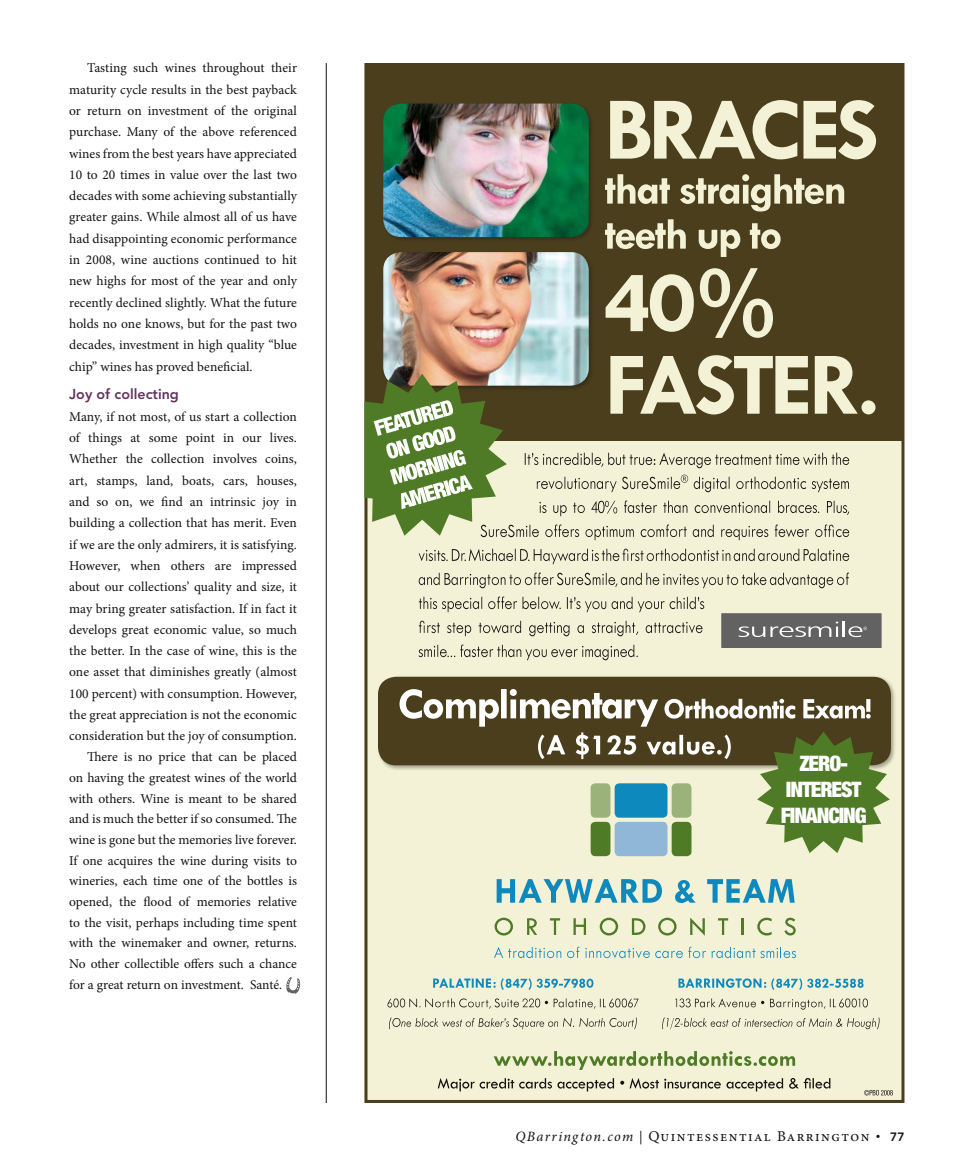
<style>
.page{position:relative;width:972px;height:1175px;background:#fff}
.page>*{position:absolute;margin:0;border:0;box-sizing:border-box;transform-origin:0 0}
.t1{font:900 condensed 21.3px/25.7px "Helvetica Neue";letter-spacing:-.05em;color:#fff;text-align:center}
.t2{font:15px "Minion Pro";letter-spacing:.1em;color:#121212}
.t3{font:800 14.25px "Avenir LT Std";color:#633460}
.t4{font:13.5px/21.3px "Minion Pro";color:#121212;text-align:justify}
.s1{font-style:italic;font-size:14.25px}
.s2{font-size:13.5px}
.s3{font-size:12px}
.s4{font-family:"Avenir LT Std";font-weight:800;font-size:12px}
</style>
<div class="page">
<svg style="left:286px;top:977px;width:15px;height:16px"></svg>
<hr style="left:326px;top:63px;width:1px;height:1040px;background:#121212">
<div style="left:364px;top:63px;width:540px;height:1039px;background:#f3f2d6"></div>
<div style="left:365px;top:64px;width:539px;height:377px;background:#4a3e1d"></div>
<svg style="left:662px;top:1017px;width:218px;height:12px"></svg>
<svg style="left:675px;top:998px;width:193px;height:11px"></svg>
<svg style="left:679px;top:978px;width:185px;height:12px"></svg>
<svg style="left:389px;top:1017px;width:248px;height:12px"></svg>
<svg style="left:387px;top:998px;width:252px;height:10px"></svg>
<svg style="left:433px;top:978px;width:160px;height:12px"></svg>
<svg style="left:494px;top:1051px;width:301px;height:19px"></svg>
<div style="left:615px;top:821px;width:52px;height:35px;background:#90b7d8;border-radius:5px"></div>
<div style="left:591px;top:821px;width:19px;height:35px;background:#4f7b27;border-radius:5px"></div>
<div style="left:672px;top:821px;width:19px;height:35px;background:#4f7b27;border-radius:5px"></div>
<svg style="left:494px;top:947px;width:67px;height:11px"></svg>
<svg style="left:567px;top:946px;width:12px;height:12px"></svg>
<svg style="left:585px;top:946px;width:121px;height:12px"></svg>
<svg style="left:712px;top:947px;width:84px;height:11px"></svg>
<svg style="left:497px;top:879px;width:165px;height:23px"></svg>
<svg style="left:675px;top:880px;width:21px;height:23px"></svg>
<svg style="left:707px;top:879px;width:88px;height:23px"></svg>
<svg style="left:495px;top:917px;width:18px;height:18px"></svg>
<svg style="left:527px;top:918px;width:10px;height:17px"></svg>
<svg style="left:550px;top:918px;width:10px;height:17px"></svg>
<svg style="left:574px;top:918px;width:12px;height:17px"></svg>
<svg style="left:600px;top:917px;width:18px;height:18px"></svg>
<svg style="left:632px;top:918px;width:13px;height:17px"></svg>
<svg style="left:658px;top:917px;width:19px;height:18px"></svg>
<svg style="left:690px;top:917px;width:15px;height:18px"></svg>
<svg style="left:718px;top:918px;width:10px;height:17px"></svg>
<hr style="left:741px;top:918px;width:3px;height:17px;background:#4f7b27">
<svg style="left:757px;top:917px;width:15px;height:18px"></svg>
<svg style="left:784px;top:917px;width:12px;height:18px"></svg>
<svg style="left:606px;top:268px;width:167px;height:70px"></svg>
<svg style="left:605px;top:219px;width:176px;height:38px"></svg>
<svg style="left:605px;top:174px;width:239px;height:37px"></svg>
<svg style="left:610px;top:100px;width:266px;height:59px"></svg>
<div style="left:377px;top:675px;width:520px;height:96px;background:#121212;opacity:.35"></div>
<div style="left:378px;top:676px;width:513px;height:89px;background:#4a3e1d;border-radius:18px"></div>
<svg style="left:438px;top:1078px;width:392px;height:13px"></svg>
<svg style="left:864px;top:1089px;width:29px;height:6px"></svg>
<div style="left:364px;top:63px;width:540px;height:1039px;border:3px solid #4a3e1d"></div>
<svg style="left:419px;top:644px;width:219px;height:16px"></svg>
<svg style="left:419px;top:620px;width:284px;height:16px"></svg>
<svg style="left:419px;top:596px;width:285px;height:16px"></svg>
<svg style="left:419px;top:572px;width:430px;height:16px"></svg>
<svg style="left:419px;top:548px;width:430px;height:16px"></svg>
<svg style="left:400px;top:689px;width:490px;height:164px"></svg>
<div style="left:722px;top:613px;width:159px;height:34px;border:1px solid #626262"></div>
<div style="left:722px;top:614px;width:159px;height:33px;background:#626262"></div>
<svg style="left:739px;top:621px;width:128px;height:16px"></svg>
<div style="left:382px;top:251px;width:212px;height:140px;background:#42381b"></div>
<img style="left:383px;top:252px;width:206px;height:103px">
<div style="left:382px;top:102px;width:212px;height:141px;background:#121212;opacity:.35"></div>
<img style="left:383px;top:104px;width:206px;height:133px">
<svg style="left:365px;top:355px;width:511px;height:185px"></svg>
<p class="t4" style="left:69px;top:57px;width:229px;text-indent:18px">Tasting such wines throughout their maturity cycle results in the best payback or return on investment of the original purchase. Many of the above referenced wines from the best years have appreciated 10 to 20 times in value over the last two decades with some achieving substantially greater gains. While almost all of us have had disappointing economic performance in 2008, wine auctions continued to hit new highs for most of the year and only recently declined slightly. What the future holds no one knows, but for the past two decades, investment in high quality “blue chip” wines has proved beneficial.</p>
<p class="t3" style="left:69px;top:386px;width:111px">Joy of collecting</p>
<p class="t4" style="left:69px;top:406px;width:229px">Many, if not most, of us start a collection</p>
<p class="t4" style="left:69px;top:427px;width:229px">of things at some point in our lives.</p>
<p class="t4" style="left:69px;top:448px;width:229px">Whether the collection involves coins,</p>
<p class="t4" style="left:69px;top:470px;width:229px">art, stamps, land, boats, cars, houses,</p>
<p class="t4" style="left:69px;top:491px;width:229px">and so on, we find an intrinsic joy in</p>
<p class="t4" style="left:69px;top:512px;width:229px">building a collection that has merit. Even</p>
<p class="t4" style="left:69px;top:533px;width:229px">if we are the only admirers, it is satisfying.</p>
<p class="t4" style="left:69px;top:555px;width:229px">However, when others are impressed</p>
<p class="t4" style="left:69px;top:576px;width:229px">about our collections’ quality and size, it</p>
<p class="t4" style="left:69px;top:597px;width:229px">may bring greater satisfaction. If in fact it</p>
<p class="t4" style="left:69px;top:619px;width:229px">develops great economic value, so much</p>
<p class="t4" style="left:69px;top:640px;width:229px">the better. In the case of wine, this is the</p>
<p class="t4" style="left:69px;top:661px;width:229px">one asset that diminishes greatly (almost</p>
<p class="t4" style="left:69px;top:683px;width:229px">100 percent) with consumption. However,</p>
<p class="t4" style="left:69px;top:704px;width:229px">the great appreciation is not the economic</p>
<p class="t4" style="left:69px;top:725px;width:229px">consideration but the joy of consumption.</p>
<p class="t4" style="left:87px;top:746px;width:211px">There is no price that can be placed</p>
<p class="t4" style="left:69px;top:767px;width:229px">on having the greatest wines of the world</p>
<p class="t4" style="left:69px;top:787px;width:229px">with others. Wine is meant to be shared</p>
<p class="t4" style="left:69px;top:808px;width:229px">and is much the better if so consumed. The</p>
<p class="t4" style="left:69px;top:829px;width:229px">wine is gone but the memories live forever.</p>
<p class="t4" style="left:69px;top:849px;width:229px">If one acquires the wine during visits to</p>
<p class="t4" style="left:69px;top:870px;width:229px">wineries, each time one of the bottles is</p>
<p class="t4" style="left:69px;top:891px;width:229px">opened, the flood of memories relative</p>
<p class="t4" style="left:69px;top:911px;width:229px">to the visit, perhaps including time spent</p>
<p class="t4" style="left:69px;top:932px;width:229px">with the winemaker and owner, returns.</p>
<p class="t4" style="left:69px;top:953px;width:229px">No other collectible offers such a chance</p>
<p class="t4" style="left:69px;top:974px;width:214px">for a great return on investment. Santé.</p>
<h1 class="t1" style="left:781px;top:750px;width:88px">ZERO-<br>INTEREST<br>FINANCING</h1>
<p class="t2" style="left:516px;top:1125px;width:390px"><span class="s1">QBarrington.com</span> <span class="s2">|</span> Quintessential Barrington <span class="s3">•</span> <span class="s4">77</span></p>
</div>
